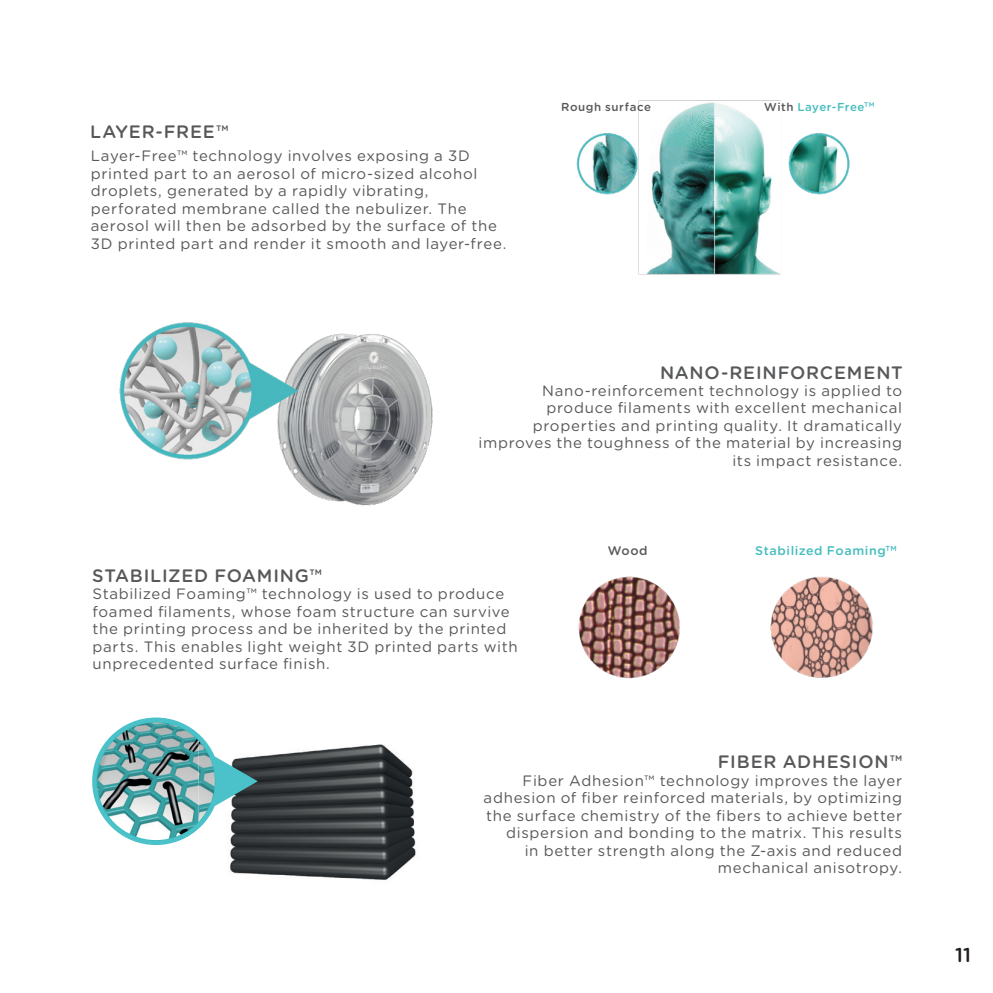
<style>
.page{position:relative;width:993px;height:993px;background:#fff}
.page>*{position:absolute;margin:0;border:0;box-sizing:border-box;transform-origin:0 0}
.t1{font:500 20px "Gotham Rounded";color:#231f20}
.t2{font:500 18px "Gotham Rounded";letter-spacing:.045em;color:#57585a}
.t3{font:15px/17.5px "Gotham Rounded";letter-spacing:.045em;color:#57585a}
.t4{font:500 12.5px "Gotham Rounded";letter-spacing:.045em;color:#45bcbe}
.t5{font:500 12.5px "Gotham Rounded";color:#57585a}
.t6{font:500 11.5px "Gotham Rounded";letter-spacing:.04em;color:#45bcbe}
.t7{font:500 11.5px "Gotham Rounded";letter-spacing:.05em;color:#57585a}
.s1{color:#57585a}
</style>
<div class="page">
<img style="left:576px;top:100px;width:274px;height:174px">
<img style="left:578px;top:576px;width:102px;height:103px">
<img style="left:770px;top:576px;width:103px;height:102px">
<img style="left:119px;top:322px;width:314px;height:184px">
<img style="left:230px;top:744px;width:186px;height:136px">
<svg style="left:92px;top:717px;width:166px;height:127px"></svg>
<p class="t2" style="left:90px;top:118px;width:140px">LAYER-FREE™</p>
<p class="t3" style="left:91px;top:146px;width:417px">Layer-Free™ technology involves exposing a 3D printed part to an aerosol of micro-sized alcohol droplets, generated by a rapidly vibrating, perforated membrane called the nebulizer. The aerosol will then be adsorbed by the surface of the 3D printed part and render it smooth and layer-free.</p>
<p class="t7" style="left:561px;top:99px;width:91px">Rough surface</p>
<p class="t6" style="left:764px;top:99px;width:112px"><span class="s1">With</span> Layer-Free<sup>TM</sup></p>
<p class="t2" style="left:659px;top:359px;width:244px">NANO-REINFORCEMENT</p>
<p class="t3" style="left:478px;top:381px;width:425px;text-align:right">Nano-reinforcement technology is applied to produce filaments with excellent mechanical properties and printing quality. It dramatically improves the toughness of the material by increasing its impact resistance.</p>
<p class="t2" style="left:92px;top:563px;width:231px">STABILIZED FOAMING™</p>
<p class="t3" style="left:92px;top:584px;width:426px">Stabilized Foaming™ technology is used to produce foamed filaments, whose foam structure can survive the printing process and be inherited by the printed parts. This enables light weight 3D printed parts with unprecedented surface finish.</p>
<p class="t5" style="left:607px;top:542px;width:41px">Wood</p>
<p class="t4" style="left:755px;top:542px;width:143px">Stabilized Foaming<sup>TM</sup></p>
<p class="t2" style="left:717px;top:748px;width:186px">FIBER ADHESION™</p>
<p class="t3" style="left:483px;top:770px;width:420px;text-align:right">Fiber Adhesion™ technology improves the layer adhesion of fiber reinforced materials, by optimizing the surface chemistry of the fibers to achieve better dispersion and bonding to the matrix. This results<br>in better strength along the Z-axis and reduced mechanical anisotropy.</p>
<h1 class="t1" style="left:954px;top:940px;width:17px">11</h1>
</div>
